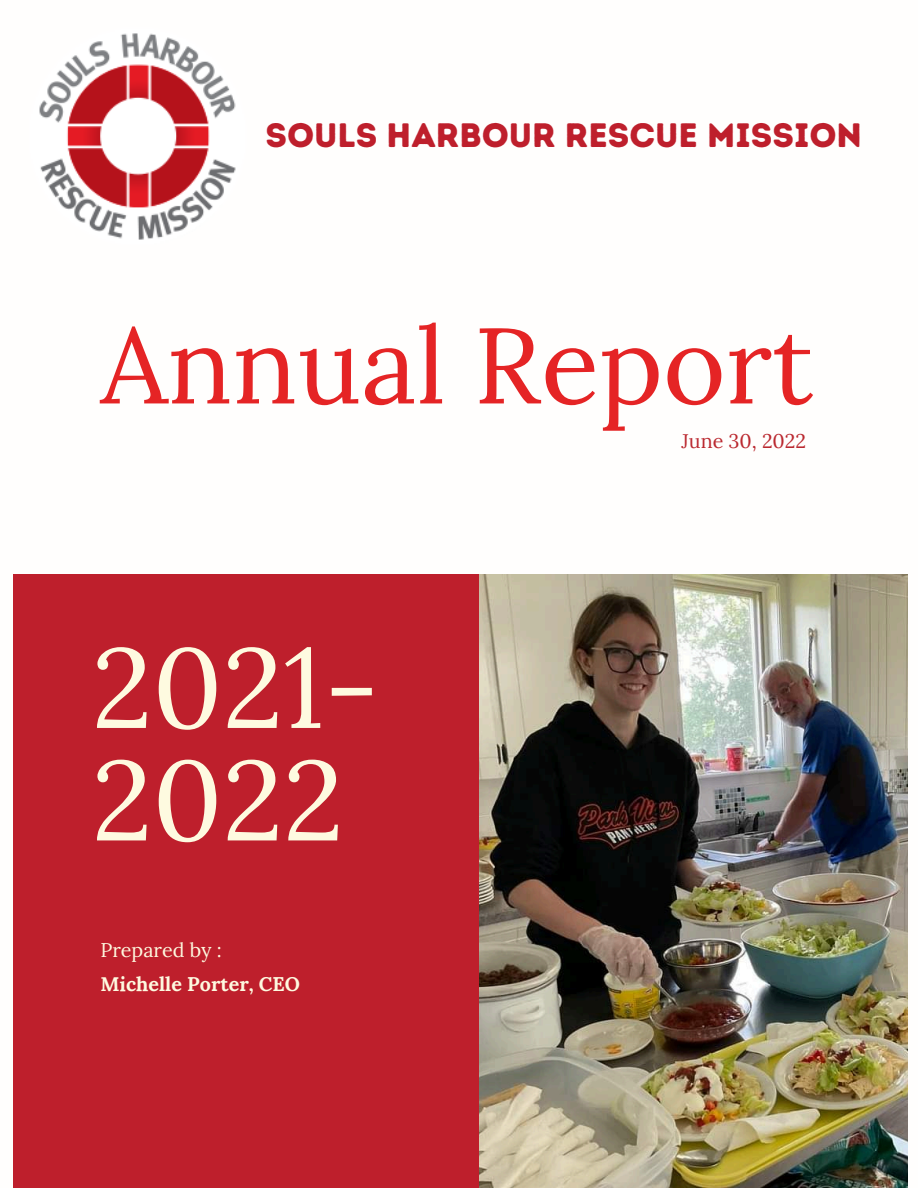
<style>
.page{position:relative;width:918px;height:1188px;background:#fff}
.page>*{position:absolute;margin:0;border:0;box-sizing:border-box;transform-origin:0 0}
.t1{font:112.95px/112.5px "Lora";color:#fefae0}
.t2{font:107.1px "Lora";color:#e52425}
.t3{font:33.9px "Intro Rust Base";color:#be1f2c}
.t4{font:700 19.8px "Lora";color:#fefae0}
.t5{font:19.8px "Lora";color:#ba282f}
.t6{font:19.8px "Lora";color:#fefae0}
</style>
<div class="page">
<img style="left:39px;top:33px;width:197px;height:207px">
<img style="left:479px;top:574px;width:428px;height:614px">
<div style="left:14px;top:574px;width:465px;height:614px;background:#be1f2c"></div>
<h2 class="t3" style="left:265px;top:115px;width:598px">SOULS HARBOUR RESCUE MISSION</h2>
<h1 class="t2" style="left:100px;top:296px;width:715px">Annual Report</h1>
<p class="t1" style="left:92px;top:630px;width:289px">2021-<br>2022</p>
<p class="t6" style="left:100px;top:937px;width:123px">Prepared by :</p>
<h3 class="t4" style="left:100px;top:971px;width:201px">Michelle Porter, CEO</h3>
<h1 class="t5" style="left:682px;top:428px;width:126px">June 30, 2022</h1>
</div>
